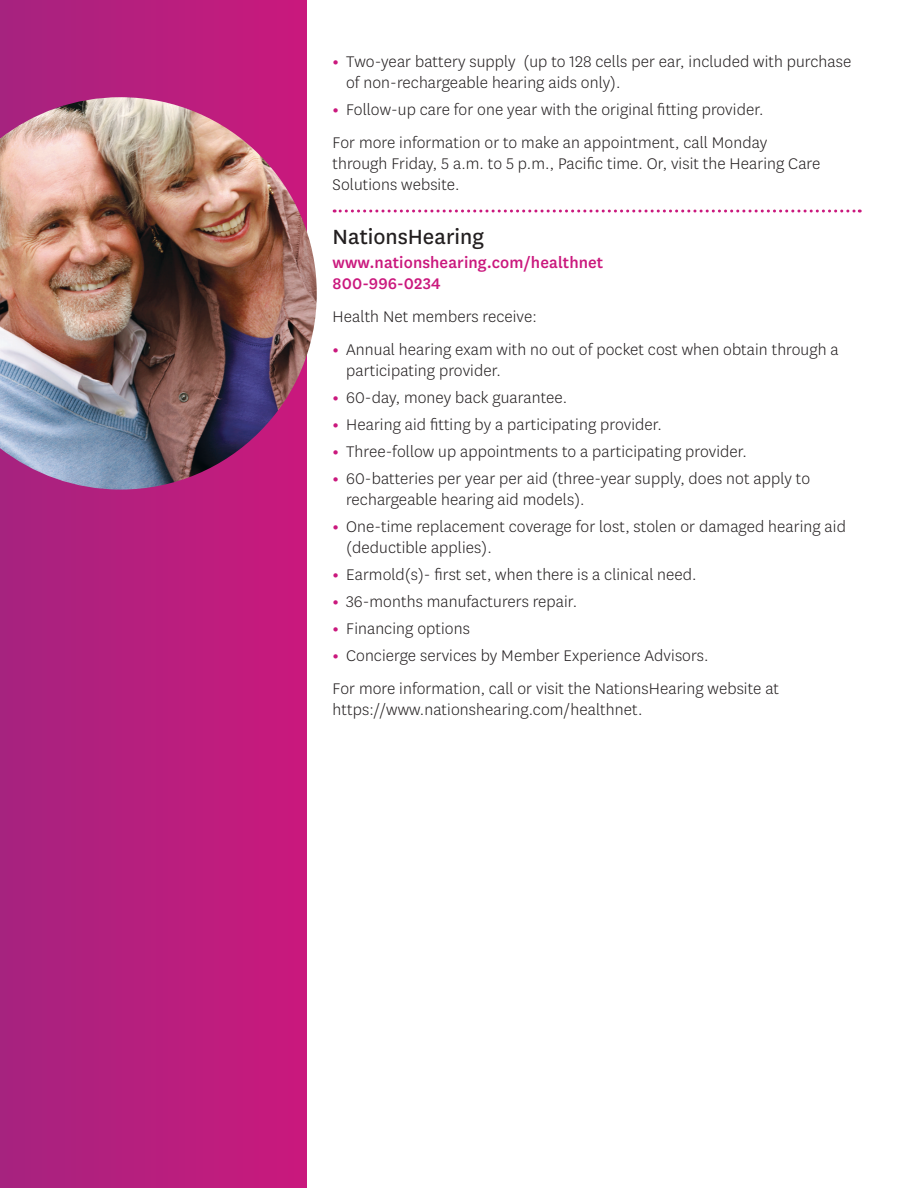
<style>
.page{position:relative;width:918px;height:1188px;background:#fff}
.page>*{position:absolute;margin:0;border:0;box-sizing:border-box;transform-origin:0 0}
.t1{font:24px "Centene Sans";color:#231f20}
.t2{font:300 18px/21px "Centene Sans";letter-spacing:.005em;color:#231f20}
.t3{font:500 18px/21px "Centene Sans";letter-spacing:.005em;color:#ca187d}
.s1{font-weight:700;color:#ca187d}
</style>
<div class="page">
<div style="left:0;top:0;width:306px;height:1188px;background:linear-gradient(to right,#a6237f,#ca197d)"></div>
<svg style="left:334px;top:210px;width:526px;height:3px"></svg>
<img style="left:0;top:97px;width:317px;height:393px">
<p class="t2" style="left:346px;top:51px;width:507px;text-indent:-14px"><span class="s1">•</span> Two-year battery supply (up to 128 cells per ear, included with purchase of non-rechargeable hearing aids only).</p>
<p class="t2" style="left:333px;top:99px;width:432px"><span class="s1">•</span> Follow-up care for one year with the original fitting provider.</p>
<p class="t2" style="left:333px;top:132px;width:489px">For more information or to make an appointment, call Monday through Friday, 5 a.m. to 5 p.m., Pacific time. Or, visit the Hearing Care<br>Solutions website.</p>
<h4 class="t1" style="left:333px;top:221px;width:153px">NationsHearing</h4>
<p class="t3" style="left:333px;top:251px;width:272px">www.nationshearing.com/healthnet<br>800-996-0234</p>
<p class="t2" style="left:333px;top:306px;width:206px">Health Net members receive:</p>
<p class="t2" style="left:346px;top:339px;width:494px;text-indent:-14px"><span class="s1">•</span> Annual hearing exam with no out of pocket cost when obtain through a participating provider.</p>
<p class="t2" style="left:333px;top:387px;width:236px"><span class="s1">•</span> 60-day, money back guarantee.</p>
<p class="t2" style="left:333px;top:414px;width:331px"><span class="s1">•</span> Hearing aid fitting by a participating provider.</p>
<p class="t2" style="left:333px;top:441px;width:416px"><span class="s1">•</span> Three-follow up appointments to a participating provider.</p>
<p class="t2" style="left:346px;top:468px;width:466px;text-indent:-14px"><span class="s1">•</span> 60-batteries per year per aid (three-year supply, does not apply to rechargeable hearing aid models).</p>
<p class="t2" style="left:346px;top:516px;width:501px;text-indent:-14px"><span class="s1">•</span> One-time replacement coverage for lost, stolen or damaged hearing aid (deductible applies).</p>
<p class="t2" style="left:333px;top:564px;width:366px"><span class="s1">•</span> Earmold(s)- first set, when there is a clinical need.</p>
<p class="t2" style="left:333px;top:591px;width:246px"><span class="s1">•</span> 36-months manufacturers repair.</p>
<p class="t2" style="left:333px;top:618px;width:139px"><span class="s1">•</span> Financing options</p>
<p class="t2" style="left:333px;top:645px;width:378px"><span class="s1">•</span> Concierge services by Member Experience Advisors.</p>
<p class="t2" style="left:333px;top:678px;width:448px">For more information, call or visit the NationsHearing website at https://www.nationshearing.com/healthnet.</p>
</div>
